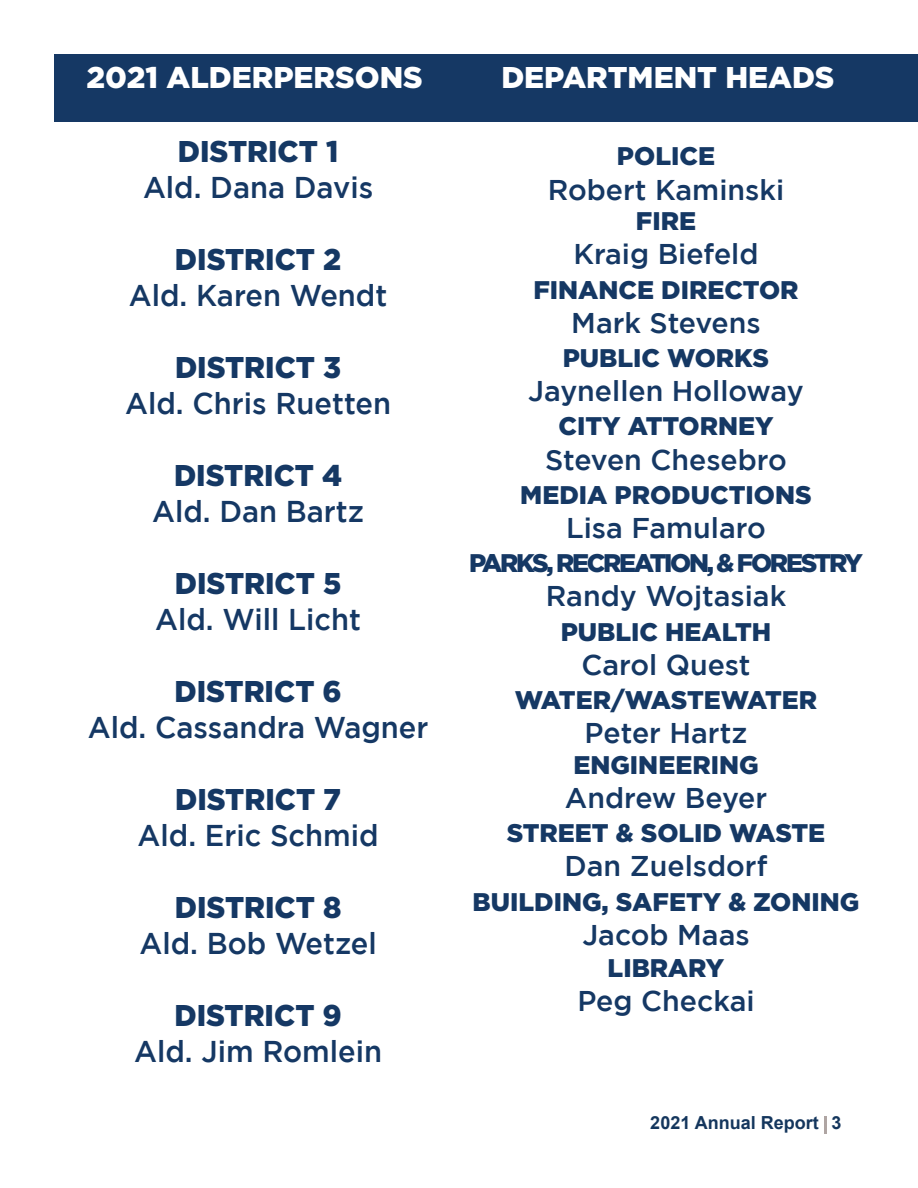
<style>
.page{position:relative;width:918px;height:1188px;background:#fff}
.page>*{position:absolute;margin:0;border:0;box-sizing:border-box;transform-origin:0 0}
.t1{font:900 45px "Gotham";color:#fff}
.t2{font:500 30px "Gotham";color:#153864}
.t3{font:900 30px "Gotham";color:#153864}
.t4{font:900 30px "Gotham";color:#fff}
.t5{font:500 28.5px "Gotham";color:#153864}
.t6{font:900 25.5px "Gotham";color:#153864}
.t7{font:900 25.5px "Gotham";letter-spacing:-.09em;color:#153864}
.t8{font:700 18px "Arial";color:#14365d}
</style>
<div class="page">
<svg style="left:824px;top:1116px;width:2px;height:18px"></svg>
<div style="left:54px;top:54px;width:864px;height:68px;background:#153864"></div>
<p class="t4" style="left:87px;top:61px;width:338px">2021 ALDERPERSONS</p>
<p class="t4" style="left:501px;top:61px;width:334px">DEPARTMENT HEADS</p>
<h1 class="t1" style="left:393px;top:63px;width:472px">HEADER TEXT HERE</h1>
<p class="t3" style="left:178px;top:134px;width:162px">DISTRICT 1</p>
<p class="t2" style="left:143px;top:171px;width:232px">Ald. Dana Davis</p>
<p class="t3" style="left:175px;top:242px;width:168px">DISTRICT 2</p>
<p class="t2" style="left:129px;top:279px;width:260px">Ald. Karen Wendt</p>
<p class="t3" style="left:175px;top:350px;width:168px">DISTRICT 3</p>
<p class="t2" style="left:125px;top:387px;width:267px">Ald. Chris Ruetten</p>
<p class="t3" style="left:174px;top:458px;width:170px">DISTRICT 4</p>
<p class="t2" style="left:152px;top:495px;width:214px">Ald. Dan Bartz</p>
<p class="t3" style="left:175px;top:566px;width:168px">DISTRICT 5</p>
<p class="t2" style="left:155px;top:603px;width:207px">Ald. Will Licht</p>
<p class="t3" style="left:174px;top:674px;width:169px">DISTRICT 6</p>
<p class="t2" style="left:88px;top:711px;width:342px">Ald. Cassandra Wagner</p>
<p class="t3" style="left:175px;top:782px;width:168px">DISTRICT 7</p>
<p class="t2" style="left:138px;top:819px;width:243px">Ald. Eric Schmid</p>
<p class="t3" style="left:175px;top:890px;width:168px">DISTRICT 8</p>
<p class="t2" style="left:139px;top:927px;width:239px">Ald. Bob Wetzel</p>
<p class="t3" style="left:174px;top:998px;width:169px">DISTRICT 9</p>
<p class="t2" style="left:134px;top:1035px;width:249px">Ald. Jim Romlein</p>
<p class="t6" style="left:617px;top:142px;width:100px">POLICE</p>
<p class="t5" style="left:548px;top:173px;width:238px">Robert Kaminski</p>
<p class="t6" style="left:636px;top:206px;width:62px">FIRE</p>
<p class="t5" style="left:573px;top:238px;width:187px">Kraig Biefeld</p>
<p class="t6" style="left:533px;top:275px;width:267px">FINANCE DIRECTOR</p>
<p class="t5" style="left:571px;top:306px;width:191px">Mark Stevens</p>
<p class="t6" style="left:563px;top:343px;width:208px">PUBLIC WORKS</p>
<p class="t5" style="left:528px;top:375px;width:277px">Jaynellen Holloway</p>
<p class="t6" style="left:558px;top:412px;width:217px">CITY ATTORNEY</p>
<p class="t5" style="left:545px;top:443px;width:243px">Steven Chesebro</p>
<p class="t6" style="left:520px;top:480px;width:293px">MEDIA PRODUCTIONS</p>
<p class="t5" style="left:566px;top:512px;width:201px">Lisa Famularo</p>
<p class="t7" style="left:469px;top:548px;width:395px">PARKS, RECREATION, &amp; FORESTRY</p>
<p class="t5" style="left:546px;top:580px;width:242px">Randy Wojtasiak</p>
<p class="t6" style="left:561px;top:617px;width:212px">PUBLIC HEALTH</p>
<p class="t5" style="left:581px;top:648px;width:171px">Carol Quest</p>
<p class="t6" style="left:515px;top:685px;width:304px">WATER/WASTEWATER</p>
<p class="t5" style="left:585px;top:717px;width:164px">Peter Hartz</p>
<p class="t6" style="left:573px;top:750px;width:187px">ENGINEERING</p>
<p class="t5" style="left:565px;top:782px;width:204px">Andrew Beyer</p>
<p class="t6" style="left:507px;top:818px;width:320px">STREET &amp; SOLID WASTE</p>
<p class="t5" style="left:565px;top:850px;width:204px">Dan Zuelsdorf</p>
<p class="t6" style="left:473px;top:887px;width:388px">BUILDING, SAFETY &amp; ZONING</p>
<p class="t5" style="left:582px;top:918px;width:169px">Jacob Maas</p>
<p class="t6" style="left:608px;top:953px;width:118px">LIBRARY</p>
<p class="t5" style="left:577px;top:985px;width:179px">Peg Checkai</p>
<p class="t8" style="left:650px;top:1110px;width:193px">2021 Annual Report 3</p>
</div>
